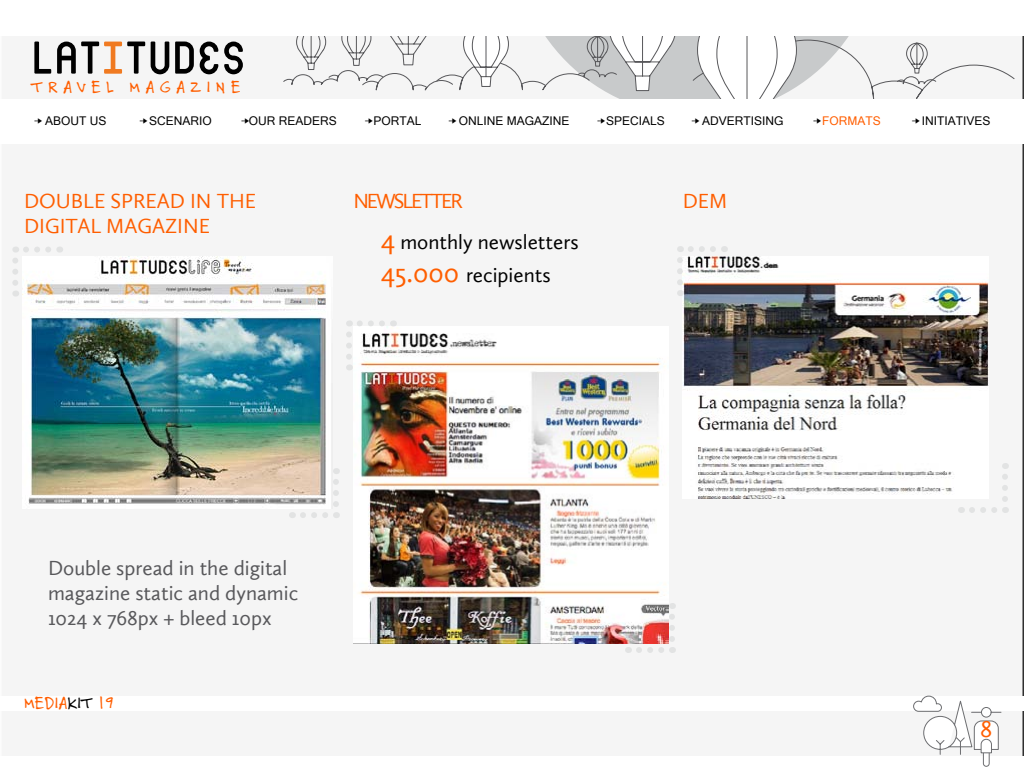
<style>
.page{position:relative;width:1024px;height:768px;background:#fff}
.page>*{position:absolute;margin:0;border:0;box-sizing:border-box;transform-origin:0 0}
.t1{font:24px "Calluna Sans W01";color:#ff5e00}
.t2{font:21px/25.2px "Calluna Sans W01";color:#58585b}
.t3{font:21px "Calluna Sans W01";color:#000}
.t4{font:21px/25.2px "Calluna Sans W01";color:#ff5e00}
.t5{font:21px "Calluna Sans W01";letter-spacing:-.1em;color:#ff5e00}
.t6{font:18px "Felt Tip Roman";letter-spacing:.3em;color:#ff5e00}
.t7{font:18px "Felt Tip Roman";color:#ff5e00}
.t8{font:12px "Microsoft Sans Serif";color:#000}
.t9{font:12px "Microsoft Sans Serif";color:#ff5e00}
.s1{color:#000}
.s2{color:#ff5e00}
.s3{font-size:28px;color:#ff5e00}
</style>
<div class="page">
<svg style="left:676px;top:36px;width:16px;height:63px"></svg>
<svg style="left:797px;top:36px;width:218px;height:63px"></svg>
<svg style="left:897px;top:42px;width:39px;height:53px"></svg>
<svg style="left:283px;top:36px;width:393px;height:63px"></svg>
<svg style="left:913px;top:696px;width:88px;height:71px"></svg>
<svg style="left:34px;top:42px;width:17px;height:32px"></svg>
<svg style="left:57px;top:42px;width:88px;height:32px"></svg>
<svg style="left:151px;top:42px;width:18px;height:32px"></svg>
<svg style="left:175px;top:41px;width:19px;height:33px"></svg>
<svg style="left:200px;top:42px;width:18px;height:32px"></svg>
<svg style="left:224px;top:42px;width:19px;height:32px"></svg>
<img style="left:22px;top:256px;width:311px;height:252px">
<img style="left:358px;top:327px;width:310px;height:316px">
<img style="left:683px;top:256px;width:306px;height:243px">
<svg style="left:303px;top:512px;width:26px;height:6px"></svg>
<svg style="left:333px;top:468px;width:6px;height:36px"></svg>
<svg style="left:15px;top:247px;width:33px;height:6px"></svg>
<svg style="left:12px;top:261px;width:6px;height:36px"></svg>
<svg style="left:349px;top:320px;width:33px;height:6px"></svg>
<svg style="left:346px;top:334px;width:6px;height:36px"></svg>
<svg style="left:680px;top:246px;width:33px;height:6px"></svg>
<svg style="left:677px;top:260px;width:6px;height:36px"></svg>
<svg style="left:639px;top:647px;width:26px;height:6px"></svg>
<svg style="left:669px;top:603px;width:6px;height:36px"></svg>
<svg style="left:972px;top:507px;width:34px;height:6px"></svg>
<svg style="left:1002px;top:463px;width:6px;height:36px"></svg>
<svg style="left:692px;top:36px;width:105px;height:63px"></svg>
<h3 class="t6" style="left:31px;top:75px;width:211px">TRAVEL MAGAZINE</h3>
<p class="t8" style="left:45px;top:114px;width:63px">ABOUT US</p>
<p class="t8" style="left:149px;top:114px;width:64px">SCENARIO</p>
<p class="t8" style="left:249px;top:114px;width:89px">OUR READERS</p>
<p class="t8" style="left:374px;top:114px;width:50px">PORTAL</p>
<p class="t8" style="left:459px;top:114px;width:112px">ONLINE MAGAZINE</p>
<p class="t8" style="left:606px;top:114px;width:60px">SPECIALS</p>
<p class="t8" style="left:702px;top:114px;width:83px">ADVERTISING</p>
<p class="t8" style="left:922px;top:114px;width:70px">INITIATIVES</p>
<p class="t9" style="left:813px;top:114px;width:69px"><span class="s1">➙</span>FORMATS</p>
<h2 class="t4" style="left:24px;top:188px;width:234px">DOUBLE SPREAD IN THE<br>DIGITAL MAGAZINE</h2>
<h2 class="t5" style="left:353px;top:189px;width:111px">NEWSLETTER</h2>
<h2 class="t4" style="left:683px;top:189px;width:46px">DEM</h2>
<h2 class="t3" style="left:371px;top:231px;width:209px"><span class="s2">→</span> <span class="s3">4</span> monthly newsletters</h2>
<h2 class="t3" style="left:371px;top:264px;width:181px"><span class="s2">→</span> <span class="s3">45.000</span> recipients</h2>
<h2 class="t2" style="left:48px;top:556px;width:252px">Double spread in the digital magazine static and dynamic<br>1024 x 768px + bleed 10px</h2>
<h3 class="t7" style="left:24px;top:691px;width:91px">MEDIA<span class="s1">KIT</span> 19</h3>
<h1 class="t1" style="left:980px;top:716px;width:14px">8</h1>
</div>
